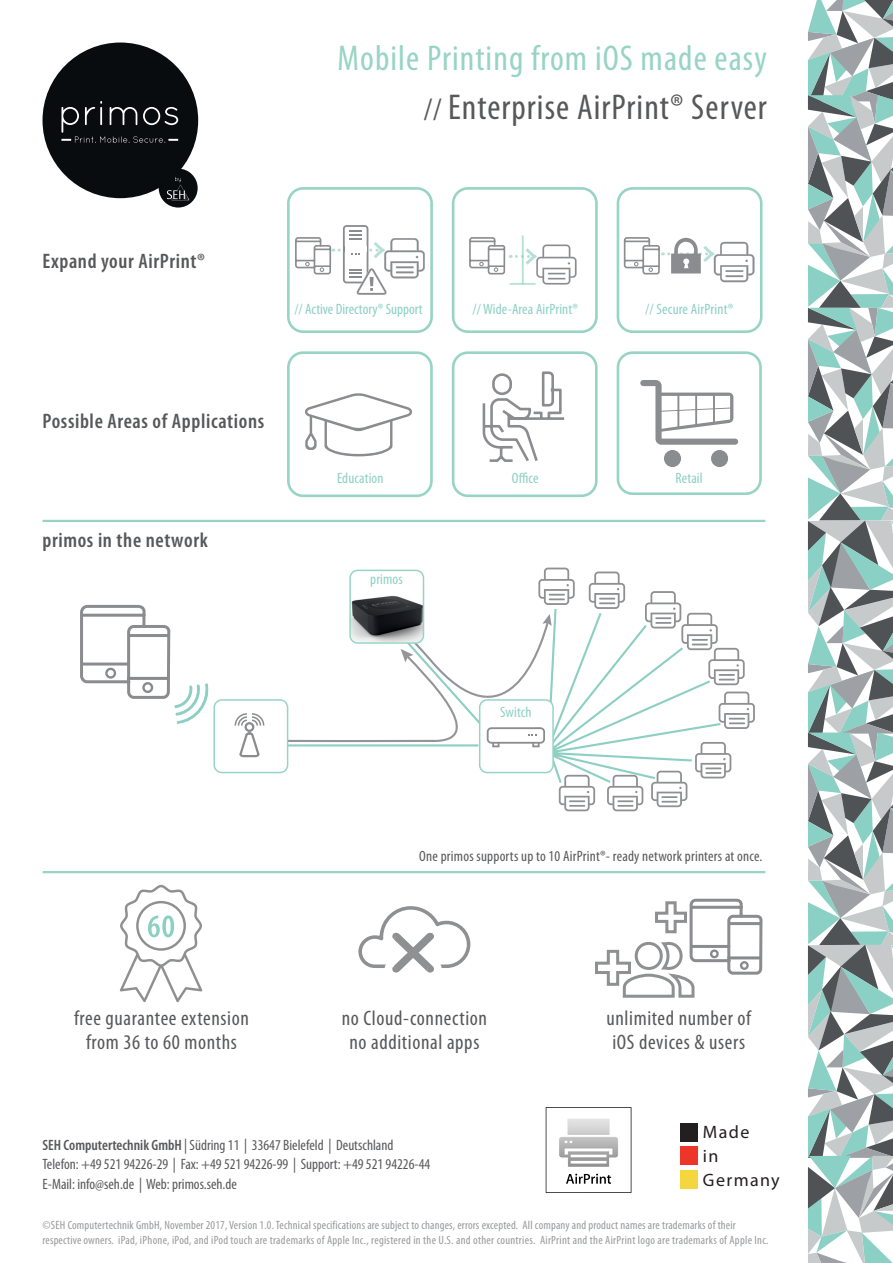
<style>
.page{position:relative;width:893px;height:1263px;background:#fff}
.page>*{position:absolute;margin:0;border:0;box-sizing:border-box;transform-origin:0 0}
.HEADLINE_SEH_Broschu{font:condensed 36px "Myriad Pro";letter-spacing:.03em;color:#98d4c4}
.HEADLINE_SEH_Broschu-2{font:condensed 36px "Myriad Pro";letter-spacing:.03em;color:#57585a}
.SubHeadline_SEH_Roll{font:condensed 21px/24px "Myriad Pro";letter-spacing:.03em;color:#57585a;text-align:center}
.SubHeadline_SEH_Roll-2{font:600 condensed 21px "Myriad Pro";letter-spacing:.03em;color:#57585a}
.t1{font:18px "Myriad Pro";letter-spacing:.075em;color:#231f20}
.Fliesstext_SEH_Brosc{font:condensed 15px "Myriad Pro";color:#57585a}
.SEH_Bereiche_RollUp{font:condensed 15px "Myriad Pro";letter-spacing:.01em;color:#8cd0c3}
.t2{font:condensed 12px/15px "Myriad Pro";letter-spacing:.015em;color:#97999c}
.s1{font-size:30px}
.s2{font-weight:600}
</style>
<div class="page">
<div style="left:43px;top:43px;width:155px;height:155px;background:#090c0e;border-radius:50%"></div>
<div style="left:159px;top:169px;width:39px;height:39px;background:#090c0e;border-radius:50%"></div>
<svg style="left:167px;top:177px;width:22px;height:23px"></svg>
<svg style="left:61px;top:101px;width:117px;height:42px"></svg>
<svg style="left:808px;top:0;width:85px;height:1263px"></svg>
<div style="left:287px;top:187px;width:146px;height:146px;border:3px solid #98d4c4;border-radius:15px"></div>
<div style="left:452px;top:187px;width:146px;height:146px;border:3px solid #98d4c4;border-radius:15px"></div>
<hr style="left:522px;top:235px;width:2px;height:50px;background:#98d4c4">
<div style="left:617px;top:187px;width:145px;height:146px;border:3px solid #98d4c4;border-radius:15px"></div>
<svg style="left:669px;top:238px;width:85px;height:44px"></svg>
<div style="left:287px;top:351px;width:146px;height:146px;border:3px solid #98d4c4;border-radius:15px"></div>
<svg style="left:305px;top:393px;width:107px;height:64px"></svg>
<div style="left:452px;top:351px;width:146px;height:146px;border:3px solid #98d4c4;border-radius:15px"></div>
<svg style="left:482px;top:371px;width:83px;height:91px"></svg>
<div style="left:617px;top:351px;width:145px;height:144px;border:3px solid #98d4c4;border-radius:15px"></div>
<svg style="left:640px;top:380px;width:99px;height:87px"></svg>
<div style="left:213px;top:699px;width:75px;height:74px;border:2px solid #98d4c4;border-radius:8px"></div>
<svg style="left:234px;top:713px;width:31px;height:45px"></svg>
<svg style="left:286px;top:568px;width:469px;height:243px"></svg>
<hr style="left:43px;top:520px;width:722px;height:2px;background:#98d4c4">
<hr style="left:43px;top:871px;width:722px;height:2px;background:#98d4c4">
<svg style="left:120px;top:885px;width:82px;height:117px"></svg>
<svg style="left:358px;top:906px;width:113px;height:67px"></svg>
<svg style="left:295px;top:225px;width:130px;height:70px"></svg>
<svg style="left:469px;top:236px;width:108px;height:49px"></svg>
<svg style="left:623px;top:237px;width:40px;height:38px"></svg>
<svg style="left:80px;top:604px;width:129px;height:120px"></svg>
<hr style="left:127px;top:677px;width:41px;height:3px;background:#87898c">
<div style="left:142px;top:682px;width:11px;height:11px;border:2px solid #87898c;border-radius:50%"></div>
<div style="left:105px;top:668px;width:11px;height:11px;border:2px solid #87898c;border-radius:50%"></div>
<svg style="left:546px;top:898px;width:217px;height:295px"></svg>
<p class="HEADLINE_SEH_Broschu" style="left:337px;top:36px;width:431px">Mobile Printing from iOS made easy</p>
<p class="HEADLINE_SEH_Broschu-2" style="left:424px;top:85px;width:344px"><span class="s1">//</span> Enterprise AirPrint® Server</p>
<p class="SubHeadline_SEH_Roll-2" style="left:43px;top:248px;width:164px">Expand your AirPrint®</p>
<p class="SEH_Bereiche_RollUp" style="left:294px;top:300px;width:130px">// Active Directory® Support</p>
<p class="SEH_Bereiche_RollUp" style="left:473px;top:300px;width:107px">// Wide-Area AirPrint®</p>
<p class="SEH_Bereiche_RollUp" style="left:645px;top:300px;width:90px">// Secure AirPrint®</p>
<p class="SubHeadline_SEH_Roll-2" style="left:43px;top:408px;width:223px">Possible Areas of Applications</p>
<p class="SubHeadline_SEH_Roll-2" style="left:43px;top:527px;width:167px">primos in the network</p>
<p class="SEH_Bereiche_RollUp" style="left:337px;top:469px;width:48px">Education</p>
<p class="SEH_Bereiche_RollUp" style="left:512px;top:469px;width:28px">Office</p>
<p class="SEH_Bereiche_RollUp" style="left:675px;top:469px;width:29px">Retail</p>
<p class="SEH_Bereiche_RollUp" style="left:370px;top:570px;width:34px">primos</p>
<p class="SEH_Bereiche_RollUp" style="left:500px;top:703px;width:33px">Switch</p>
<p class="Fliesstext_SEH_Brosc" style="left:419px;top:847px;width:345px">One primos supports up to 10 AirPrint®- ready network printers at once.</p>
<p class="SubHeadline_SEH_Roll" style="left:74px;top:1006px;width:176px">free guarantee extension from 36 to 60 months</p>
<p class="SubHeadline_SEH_Roll" style="left:342px;top:1006px;width:147px">no Cloud-connection</p>
<p class="SubHeadline_SEH_Roll" style="left:349px;top:1030px;width:132px">no additional apps</p>
<p class="SubHeadline_SEH_Roll" style="left:606px;top:1006px;width:146px;text-align:left">unlimited number of iOS devices &amp; users</p>
<p class="t1" style="left:703px;top:1121px;width:48px">Made</p>
<p class="t1" style="left:703px;top:1145px;width:17px">in</p>
<p class="t1" style="left:703px;top:1169px;width:78px">Germany</p>
<p class="t2" style="left:43px;top:1218px;width:727px">©SEH Computertechnik GmbH, November 2017, Version 1.0. Technical specifications are subject to changes, errors excepted. All company and product names are trademarks of their respective owners. iPad, iPhone, iPod, and iPod touch are trademarks of Apple Inc., registered in the U.S. and other countries. AirPrint and the AirPrint logo are trademarks of Apple Inc.</p>
<p class="Fliesstext_SEH_Brosc" style="left:43px;top:1135px;width:352px"><span class="s2">SEH Computertechnik GmbH</span> | Südring 11 | 33647 Bielefeld | Deutschland</p>
<p class="Fliesstext_SEH_Brosc" style="left:43px;top:1155px;width:389px">Telefon: +49 521 94226-29 | Fax: +49 521 94226-99 | Support: +49 521 94226-44</p>
<p class="Fliesstext_SEH_Brosc" style="left:43px;top:1174px;width:196px">E-Mail: info@seh.de | Web: primos.seh.de</p>
</div>
